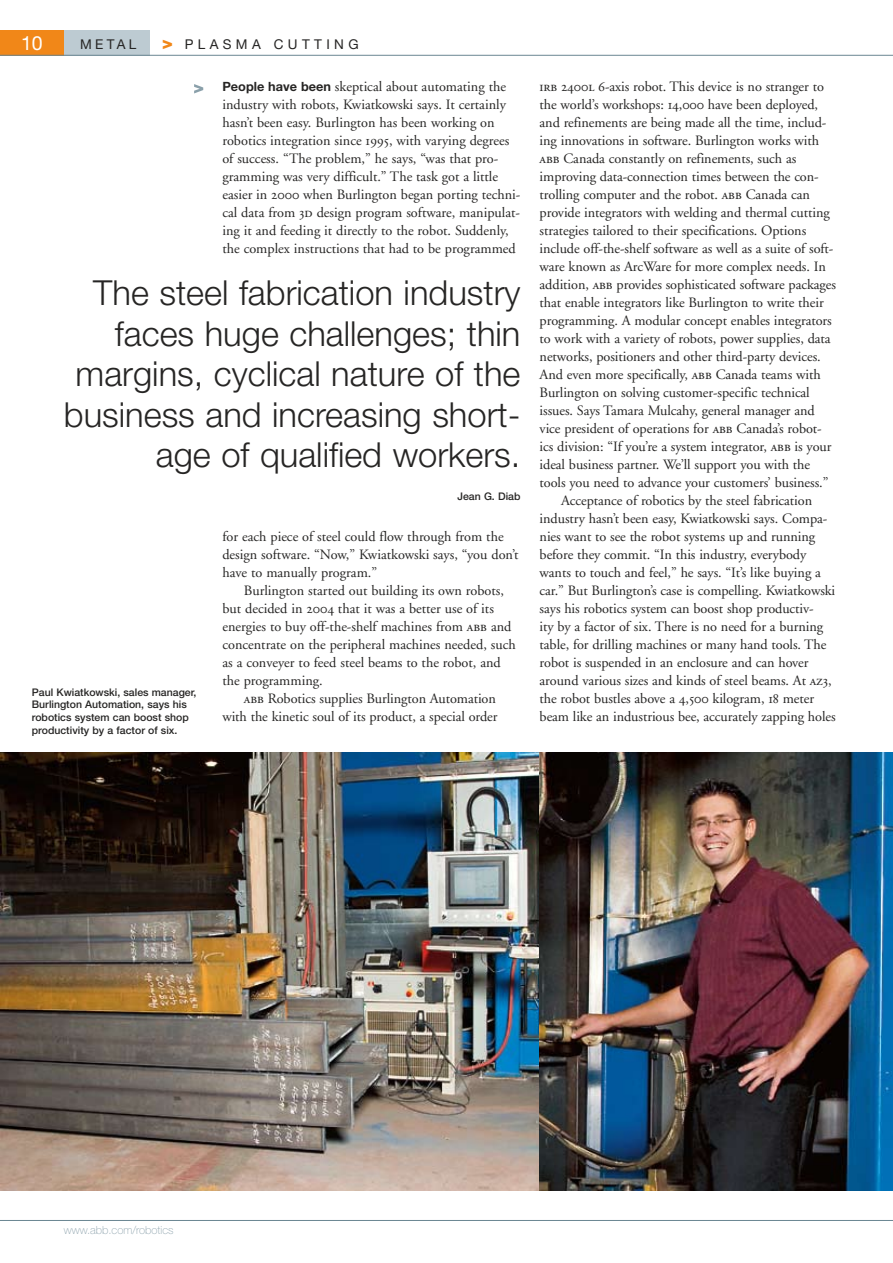
<style>
.page{position:relative;width:893px;height:1263px;background:#fff}
.page>*{position:absolute;margin:0;border:0;box-sizing:border-box;transform-origin:0 0}
.t1{font:300 34.5px/40.5px "Helvetica Neue";color:#262524;text-align:right}
.t2{font:19.5px "Helvetica Neue";color:#fff}
.t3{font:800 18px "Helvetica Neue";color:#f18718}
.t4{font:14.25px/18px "Adobe Garamond";letter-spacing:-.005em;color:#262524}
.t5{font:13.5px "Helvetica Neue";letter-spacing:.325em;color:#262524}
.t6{font:100 11.25px "Helvetica Neue";color:#8aa0aa}
.t7{font:500 10.5px/12.6px "Helvetica Neue";color:#262524}
.s1{font-family:"Helvetica Neue";font-weight:700;font-size:12.75px}
.s2{font-family:"Adobe Garamond Regular SC"}
</style>
<div class="page">
<div style="left:64px;top:30px;width:85px;height:25px;background:#bdcbd2"></div>
<div style="left:0;top:30px;width:64px;height:25px;background:#f18718"></div>
<hr style="left:0;top:1220px;width:893px;height:1px;background:#6a8692">
<hr style="left:0;top:55px;width:893px;height:1px;background:#6a8692">
<img style="left:0;top:753px;width:540px;height:438px">
<img style="left:540px;top:753px;width:353px;height:438px">
<svg style="left:194px;top:84px;width:9px;height:9px"></svg>
<h2 class="t2" style="left:21px;top:32px;width:23px">10</h2>
<p class="t5" style="left:80px;top:37px;width:13px">META</p>
<p class="t5" style="left:129px;top:37px;width:9px">L</p>
<p class="t3" style="left:162px;top:32px;width:12px">&gt;</p>
<p class="t5" style="left:185px;top:36px;width:65px">PLASMA</p>
<p class="t5" style="left:274px;top:36px;width:86px">CUTT ING</p>
<p class="t4" style="left:222px;top:78px;width:300px"><span class="s1">People have been</span> skeptical about automating the industry with robots, Kwiatkowski says. It certainly hasn’t been easy. Burlington has been working on robotics integration since <span class="s2">1995</span>, with varying degrees of success. “The problem,” he says, “was that pro&shy;gramming was very difficult.” The task got a little easier in <span class="s2">2000</span> when Burlington began porting techni&shy;cal data from <span class="s2">3d</span> design program software, manipulat&shy;ing it and feeding it directly to the robot. Suddenly, the complex instructions that had to be programmed</p>
<h1 class="t1" style="left:64px;top:272px;width:458px">The steel fabrication industry faces huge challenges; thin margins, cyclical nature of the business and increasing short&shy;age of qualified workers.</h1>
<p class="t7" style="left:457px;top:490px;width:65px">Jean G. Diab</p>
<p class="t7" style="left:32px;top:686px;width:166px">Paul Kwiatkowski, sales manager,<br>Burlington Automation, says his robotics system can boost shop productivity by a factor of six.</p>
<p class="t4" style="left:222px;top:528px;width:298px">for each piece of steel could flow through from the design software. “Now,” Kwiatkowski says, “you don’t have to manually program.”</p>
<p class="t4" style="left:222px;top:582px;width:295px;text-indent:22px">Burlington started out building its own robots, but decided in <span class="s2">2004</span> that it was a better use of its energies to buy off-the-shelf machines from <span class="s2">abb</span> and concentrate on the peripheral machines needed, such as a conveyer to feed steel beams to the robot, and the programming.</p>
<p class="t4" style="left:222px;top:690px;width:277px;text-align:right"><span class="s2">abb</span> Robotics supplies Burlington Automation with the kinetic soul of its product, a special order</p>
<p class="t4" style="left:540px;top:78px;width:286px"><span class="s2">irb 2400l 6</span>-axis robot. This device is no stranger to</p>
<p class="t4" style="left:540px;top:96px;width:280px">the world’s workshops: <span class="s2">14</span>,<span class="s2">000</span> have been deployed,</p>
<p class="t4" style="left:540px;top:114px;width:288px">and refinements are being made all the time, includ-</p>
<p class="t4" style="left:540px;top:132px;width:281px">ing innovations in software. Burlington works with</p>
<p class="t4" style="left:540px;top:150px;width:258px"><span class="s2">abb</span> Canada constantly on refinements, such as</p>
<p class="t4" style="left:540px;top:168px;width:281px">improving data-connection times between the con-</p>
<p class="t4" style="left:540px;top:186px;width:272px">trolling computer and the robot. <span class="s2">abb</span> Canada can</p>
<p class="t4" style="left:540px;top:204px;width:292px">provide integrators with welding and thermal cutting</p>
<p class="t4" style="left:540px;top:222px;width:268px">strategies tailored to their specifications. Options</p>
<p class="t4" style="left:540px;top:240px;width:295px">include off-the-shelf software as well as a suite of soft-</p>
<p class="t4" style="left:540px;top:258px;width:288px">ware known as ArcWare for more complex needs. In</p>
<p class="t4" style="left:540px;top:276px;width:298px">addition, <span class="s2">abb</span> provides sophisticated software packages</p>
<p class="t4" style="left:540px;top:294px;width:286px">that enable integrators like Burlington to write their</p>
<p class="t4" style="left:540px;top:312px;width:294px">programming. A modular concept enables integrators</p>
<p class="t4" style="left:540px;top:330px;width:293px">to work with a variety of robots, power supplies, data</p>
<p class="t4" style="left:540px;top:348px;width:283px">networks, positioners and other third-party devices.</p>
<p class="t4" style="left:540px;top:366px;width:283px">And even more specifically, <span class="s2">abb</span> Canada teams with</p>
<p class="t4" style="left:540px;top:384px;width:272px">Burlington on solving customer-specific technical</p>
<p class="t4" style="left:540px;top:402px;width:277px">issues. Says Tamara Mulcahy, general manager and</p>
<p class="t4" style="left:540px;top:420px;width:284px">vice president of operations for <span class="s2">abb</span> Canada’s robot-</p>
<p class="t4" style="left:540px;top:438px;width:293px">ics division: “If you’re a system integrator, <span class="s2">abb</span> is your</p>
<p class="t4" style="left:540px;top:456px;width:272px">ideal business partner. We’ll support you with the</p>
<p class="t4" style="left:540px;top:474px;width:290px">tools you need to advance your customers’ business.”</p>
<p class="t4" style="left:561px;top:492px;width:252px">Acceptance of robotics by the steel fabrication</p>
<p class="t4" style="left:540px;top:510px;width:289px">industry hasn’t been easy, Kwiatkowski says. Compa-</p>
<p class="t4" style="left:540px;top:528px;width:277px">nies want to see the robot systems up and running</p>
<p class="t4" style="left:540px;top:546px;width:268px">before they commit. “In this industry, everybody</p>
<p class="t4" style="left:540px;top:564px;width:283px">wants to touch and feel,” he says. “It’s like buying a</p>
<p class="t4" style="left:540px;top:582px;width:297px">car.” But Burlington’s case is compelling. Kwiatkowski</p>
<p class="t4" style="left:540px;top:600px;width:276px">says his robotics system can boost shop productiv-</p>
<p class="t4" style="left:540px;top:618px;width:285px">ity by a factor of six. There is no need for a burning</p>
<p class="t4" style="left:540px;top:636px;width:288px">table, for drilling machines or many hand tools. The</p>
<p class="t4" style="left:540px;top:654px;width:270px">robot is suspended in an enclosure and can hover</p>
<p class="t4" style="left:540px;top:672px;width:294px">around various sizes and kinds of steel beams. At <span class="s2">az3</span>,</p>
<p class="t4" style="left:540px;top:690px;width:276px">the robot bustles above a <span class="s2">4</span>,<span class="s2">500</span> kilogram, <span class="s2">18</span> meter</p>
<p class="t4" style="left:540px;top:708px;width:298px">beam like an industrious bee, accurately zapping holes</p>
<p class="t6" style="left:64px;top:1224px;width:111px">www.abb.com/robotics</p>
</div>
